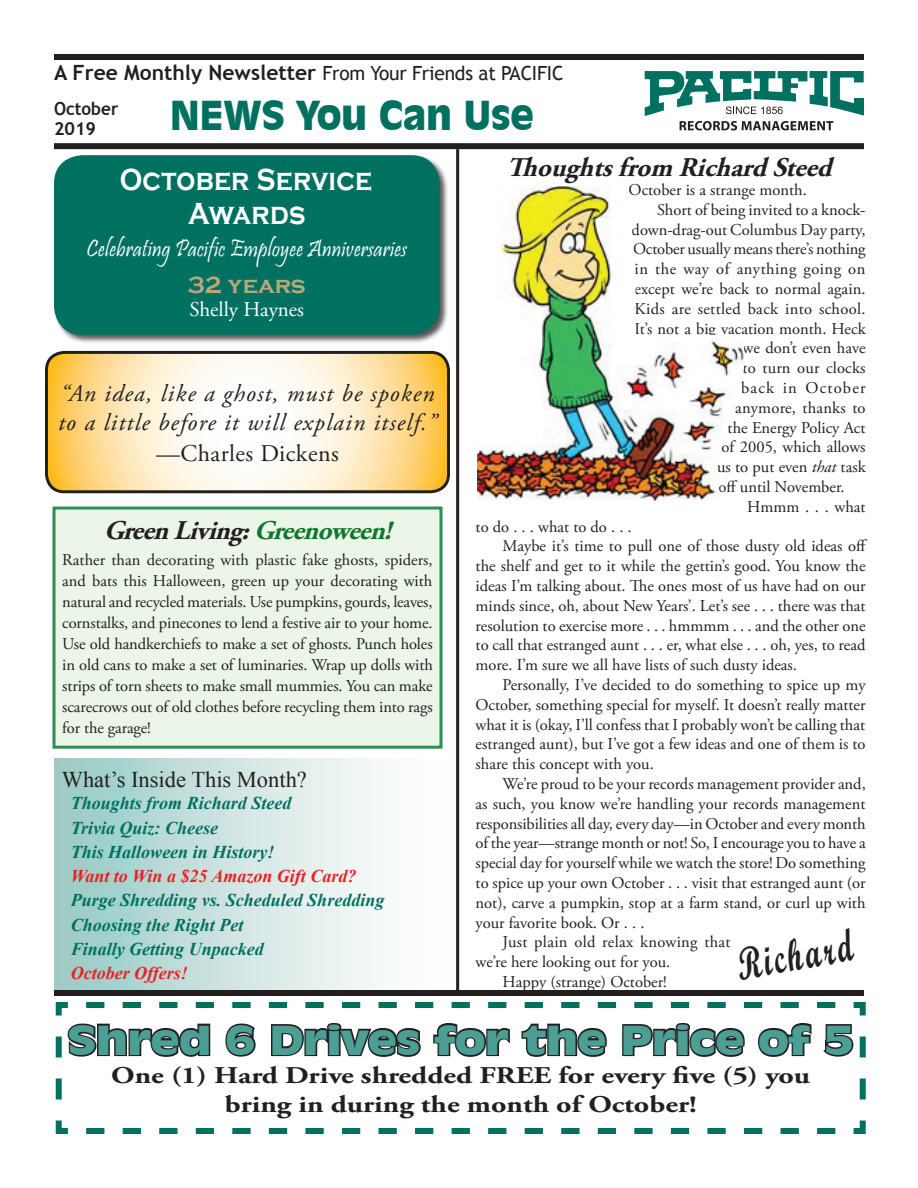
<style>
.page{position:relative;width:918px;height:1188px;background:#fff}
.page>*{position:absolute;margin:0;border:0;box-sizing:border-box;transform-origin:0 0}
.t1{font:45px "Script MT Bold";color:#231f20;scale:.67 1}
.t2{font:900 39px "Incised 901 BT";letter-spacing:-.02em;color:#4b9f95;scale:1.25 1}
.t3{font:900 39px "Incised 901 BT";letter-spacing:-.01em;color:#007161}
.t4{font:700 31.35px/34.2px "Copperplate Gothic";letter-spacing:.01em;color:#fff;text-align:center;scale:.85 1}
.t5{font:italic 700 27px "Adobe Garamond Pro";color:#231f20}
.t6{font:24.75px "Pristina";letter-spacing:.01em;color:#fff;scale:.91 1}
.t7{font:700 24px/28.8px "Adobe Garamond Pro";color:#231f20;text-align:center;scale:1.25 1}
.t8{font:italic 24px/28.8px "Adobe Garamond Pro";letter-spacing:.05em;color:#231f20}
.t9{font:24px "Adobe Garamond Pro";letter-spacing:.02em;color:#231f20}
.t10{font:700 24px "Copperplate Gothic";color:#b8a779}
.t11{font:22.5px "Times New Roman";color:#231f20}
.t12{font:21px "Adobe Garamond Pro";color:#fff}
.t13{font:19.5px "Trebuchet MS";letter-spacing:-.01em;color:#231f20}
.t14{font:italic 700 18px/24.3px "Times New Roman";color:#007161}
.t15{font:italic 700 18px "Times New Roman";color:#ee1f23}
.t16{font:700 18px/19.5px "Trebuchet MS";color:#231f20;scale:.95 1}
.t17{font:16.5px/21px "Adobe Garamond Pro";color:#231f20;text-align:justify}
.t18{font:16.5px "Adobe Garamond Pro";letter-spacing:.02em;color:#231f20}
.t19{font:16.5px "Adobe Garamond Pro";letter-spacing:.03em;color:#231f20}
.t20{font:16.5px "Adobe Garamond Pro";letter-spacing:.07em;color:#231f20}
.s1{font-weight:700;font-size:21px}
.s2{font-style:italic}
.s3{color:#10772e}
</style>
<div class="page">
<div style="left:54px;top:758px;width:457px;height:232px;background:linear-gradient(to right,#9fccc7,#fff)"></div>
<div style="left:54px;top:990px;width:810px;height:6px;background:#231f20"></div>
<div style="left:54px;top:143px;width:810px;height:6px;background:#231f20"></div>
<div style="left:54px;top:54px;width:810px;height:6px;background:#231f20"></div>
<svg style="left:645px;top:71px;width:219px;height:59px"></svg>
<svg style="left:55px;top:1002px;width:811px;height:132px"></svg>
<hr style="left:456px;top:149px;width:3px;height:844px;background:#231f20">
<div style="left:53px;top:155px;width:396px;height:189px;background:#231f20;opacity:.75"></div>
<div style="left:54px;top:155px;width:386px;height:180px;background:#007161;border-radius:28px"></div>
<div style="left:54px;top:508px;width:387px;height:239px;background:#ebf5e8"></div>
<div style="left:52px;top:507px;width:391px;height:242px;border:3px solid #2b9053"></div>
<img style="left:477px;top:186px;width:267px;height:315px">
<svg style="left:46px;top:352px;width:403px;height:140px"></svg>
<div style="left:45px;top:351px;width:405px;height:142px;border:3px solid #231f20;border-radius:18px"></div>
<p class="t13" style="left:54px;top:62px;width:511px"><span class="s1">A Free Monthly Newsletter</span> From Your Friends at Pacific</p>
<p class="t16" style="left:54px;top:99px;width:69px">October<br>2019</p>
<h3 class="t5" style="left:507px;top:152px;width:335px">Thoughtsfrom RichardSteed</h3>
<h2 class="t3" style="left:170px;top:92px;width:366px">News You Can Use</h2>
<h3 class="t4" style="left:120px;top:163px;width:299px">October Service<br>Awards</h3>
<h3 class="t6" style="left:87px;top:235px;width:354px">Celebrating Pacific Employee Anniversaries</h3>
<h3 class="t10" style="left:188px;top:272px;width:120px">32 years</h3>
<p class="t12" style="left:189px;top:297px;width:116px">Shelly Haynes</p>
<p class="t17" style="left:629px;top:180px;width:180px">October is a strange month.</p>
<p class="t17" style="left:657px;top:200px;width:210px">Short of being invited to a knock-</p>
<p class="t17" style="left:632px;top:219px;width:235px">down-drag-out Columbus Day party,</p>
<p class="t17" style="left:633px;top:239px;width:234px">October usually means there’s nothing</p>
<p class="t19" style="left:635px;top:259px;width:232px">in the way of anything going on</p>
<p class="t17" style="left:635px;top:279px;width:232px">except we’re back to normal again.</p>
<p class="t18" style="left:635px;top:299px;width:233px">Kids are settled back into school.</p>
<p class="t17" style="left:635px;top:318px;width:232px">It’s not a big vacation month. Heck</p>
<p class="t17" style="left:743px;top:338px;width:124px">we don’t even have</p>
<p class="t17" style="left:743px;top:358px;width:124px">to turn our clocks</p>
<p class="t20" style="left:741px;top:378px;width:126px">back in October</p>
<p class="t17" style="left:735px;top:398px;width:132px">anymore, thanks to</p>
<p class="t17" style="left:728px;top:417px;width:139px">the Energy Policy Act</p>
<p class="t17" style="left:722px;top:437px;width:145px">of 2005, which allows</p>
<p class="t17" style="left:717px;top:457px;width:150px">us to put even <span class="s2">that</span> task</p>
<p class="t17" style="left:719px;top:477px;width:128px">off until November.</p>
<p class="t17" style="left:747px;top:497px;width:120px">Hmmm . . . what</p>
<p class="t17" style="left:476px;top:516px;width:158px">to do . . . what to do . . .</p>
<p class="t17" style="left:503px;top:536px;width:366px">Maybe it’s time to pull one of those dusty old ideas off</p>
<p class="t17" style="left:476px;top:556px;width:392px">the shelf and get to it while the gettin’s good. You know the</p>
<p class="t17" style="left:476px;top:576px;width:392px">ideas I’m talking about. The ones most of us have had on our</p>
<p class="t17" style="left:476px;top:596px;width:391px">minds since, oh, about New Years’. Let’s see . . . there was that</p>
<p class="t17" style="left:476px;top:615px;width:391px">resolution to exercise more . . . hmmmm . . . and the other one</p>
<p class="t17" style="left:476px;top:635px;width:391px">to call that estranged aunt . . . er, what else . . . oh, yes, to read</p>
<p class="t17" style="left:476px;top:655px;width:323px">more. I’m sure we all have lists of such dusty ideas.</p>
<p class="t17" style="left:503px;top:675px;width:365px">Personally, I’ve decided to do something to spice up my</p>
<p class="t17" style="left:476px;top:695px;width:392px">October, something special for myself. It doesn’t really matter</p>
<p class="t17" style="left:476px;top:714px;width:391px">what it is (okay, I’ll confess that I probably won’t be calling that</p>
<p class="t17" style="left:476px;top:734px;width:391px">estranged aunt), but I’ve got a few ideas and one of them is to</p>
<p class="t17" style="left:476px;top:754px;width:180px">share this concept with you.</p>
<p class="t17" style="left:503px;top:774px;width:365px">We’re proud to be your records management provider and,</p>
<p class="t17" style="left:476px;top:794px;width:391px">as such, you know we’re handling your records management</p>
<p class="t17" style="left:476px;top:813px;width:392px">responsibilities all day, every day—in October and every month</p>
<p class="t17" style="left:476px;top:833px;width:392px">of the year—strange month or not! So, I encourage you to have a</p>
<p class="t17" style="left:476px;top:853px;width:391px">special day for yourself while we watch the store! Do something</p>
<p class="t17" style="left:476px;top:873px;width:391px">to spice up your own October . . . visit that estranged aunt (or</p>
<p class="t17" style="left:476px;top:893px;width:391px">not), carve a pumpkin, stop at a farm stand, or curl up with</p>
<p class="t17" style="left:476px;top:912px;width:170px">your favorite book. Or . . .</p>
<p class="t18" style="left:503px;top:932px;width:230px">Just plain old relax knowing that</p>
<p class="t17" style="left:476px;top:952px;width:196px">we’re here looking out for you.</p>
<p class="t17" style="left:503px;top:972px;width:166px">Happy (strange) October!</p>
<h3 class="t8" style="left:58px;top:379px;width:380px">“An idea, like a ghost, must be spoken to a little before it will explain itself.”</h3>
<h3 class="t9" style="left:156px;top:439px;width:184px">—Charles Dickens</h3>
<h3 class="t5" style="left:104px;top:515px;width:297px">GreenLiving:<span class="s3">Greenoween!</span></h3>
<p class="t17" style="left:62px;top:549px;width:372px">Rather than decorating with plastic fake ghosts, spiders, and bats this Halloween, green up your decorating with natural and recycled materials. Use pumpkins, gourds, leaves, cornstalks, and pinecones to lend a festive air to your home.<br>Use old handkerchiefs to make a set of ghosts. Punch holes in old cans to make a set of luminaries. Wrap up dolls with strips of torn sheets to make small mummies. You can make scarecrows out of old clothes before recycling them into rags for the garage!</p>
<h3 class="t11" style="left:62px;top:764px;width:247px">What’s Inside This Month?</h3>
<p class="t14" style="left:71px;top:791px;width:222px">Thoughts from Richard Steed<br>Trivia Quiz: Cheese<br>This Halloween in History!</p>
<p class="t15" style="left:71px;top:864px;width:287px">Want to Win a $25 Amazon Gift Card?</p>
<p class="t14" style="left:71px;top:888px;width:315px">Purge Shredding vs. Scheduled Shredding<br>Choosing the Right Pet<br>Finally Getting Unpacked</p>
<p class="t15" style="left:71px;top:961px;width:119px">October Offers!</p>
<h1 class="t1" style="left:732px;top:938px;width:176px;rotate:-10deg">Richard</h1>
<h2 class="t2" style="left:67px;top:1017px;width:631px">Shred 6 Drives for the Price of 5</h2>
<h3 class="t7" style="left:111px;top:1062px;width:561px">One (1) Hard Drive shredded FREE for every five (5) you bring in during the month of October!</h3>
</div>
